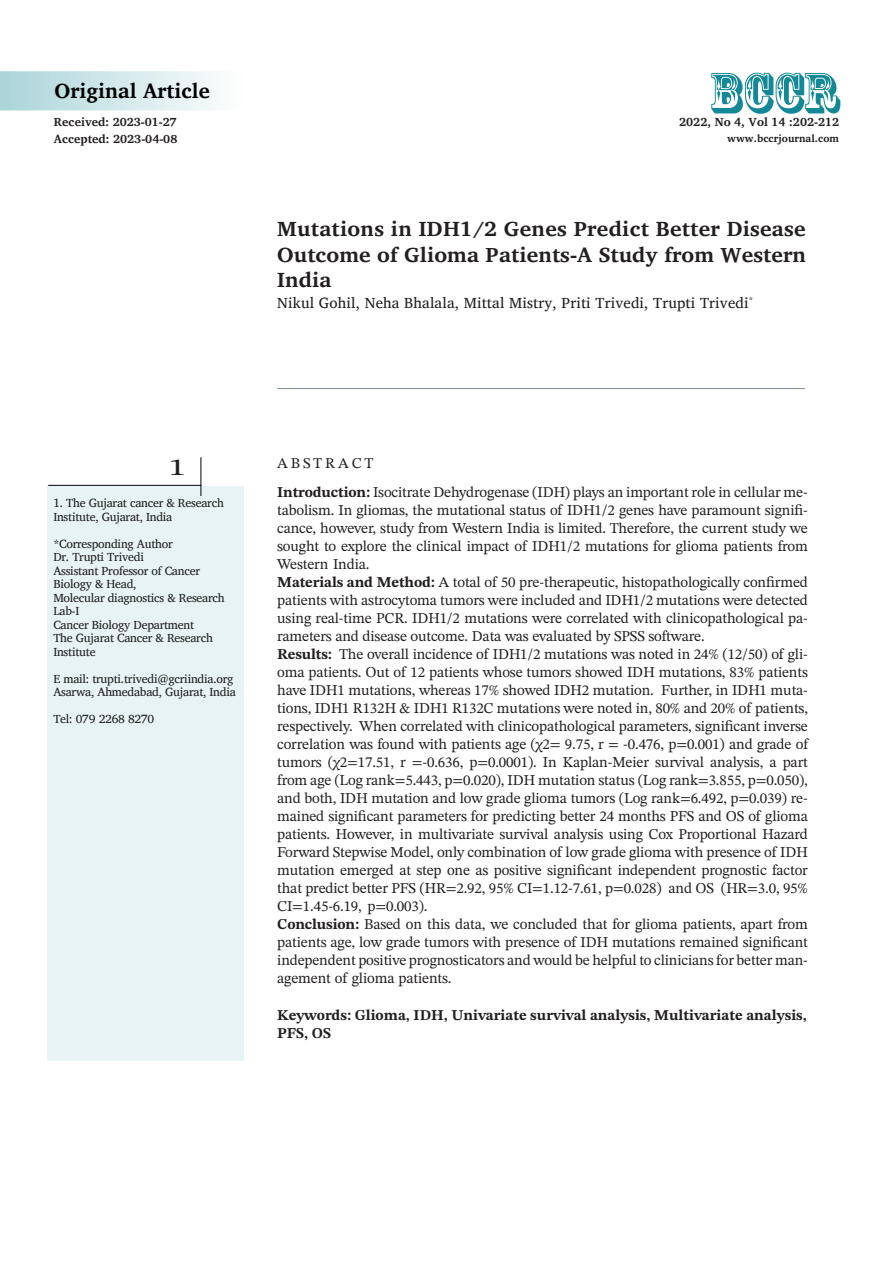
<style>
.page{position:relative;width:893px;height:1263px;background:#fff}
.page>*{position:absolute;margin:0;border:0;box-sizing:border-box;transform-origin:0 0}
.t1{font:54px "Rosewood Std";color:#138997}
.t2{font:24px "STIX Two Text";color:#231f20;scale:1.5 1}
.t3{font:700 21px/25.5px "Charis SIL";color:#231f20;text-align:justify;scale:1.04 1}
.t4{font:700 21px "Charis SIL";color:#000}
.t5{font:15px/18px "STIX Two Math";letter-spacing:-.01em;color:#231f20;text-align:justify}
.t6{font:700 15px/18px "STIX Two Text";color:#231f20}
.t7{font:15px "Charis SIL";letter-spacing:.01em;color:#231f20}
.t8{font:12px/13.5px "Charis SIL";letter-spacing:-.02em;color:#231f20}
.t9{font:700 12px "Charis SIL";color:#231f20}
.t10{font:700 10.5px "Charis SIL";color:#231f20}
.s1{font-family:"STIX Two Text";font-weight:700}
</style>
<div class="page">
<svg style="left:0;top:71px;width:216px;height:40px;background:#d0e7ea"></svg>
<div style="left:48px;top:486px;width:196px;height:575px;background:#e7f3f4"></div>
<hr style="left:48px;top:485px;width:153px;height:1px;background:#000">
<hr style="left:201px;top:457px;width:1px;height:39px;background:#000">
<hr style="left:277px;top:388px;width:528px;height:1px;background:#798f92">
<p class="t4" style="left:55px;top:79px;width:157px">Original Article</p>
<p class="t1" style="left:709px;top:61px;width:131px">BCCR</p>
<p class="t9" style="left:54px;top:114px;width:125px">Received: 2023-01-27</p>
<p class="t9" style="left:679px;top:114px;width:161px">2022, No 4, Vol 14 :202-212</p>
<p class="t9" style="left:54px;top:132px;width:125px">Accepted: 2023-04-08</p>
<p class="t10" style="left:727px;top:132px;width:113px">www.bccrjournal.com</p>
<p class="t3" style="left:277px;top:216px;width:510px">Mutations in IDH1/2 Genes Predict Better Disease Outcome of Glioma Patients-A Study from Western India</p>
<p class="t7" style="left:277px;top:294px;width:477px">Nikul Gohil, Neha Bhalala, Mittal Mistry, Priti Trivedi, Trupti Trivedi<sup>*</sup></p>
<p class="t2" style="left:168px;top:450px;width:13px">1</p>
<p class="t8" style="left:53px;top:496px;width:172px">1. The Gujarat cancer &amp; Research<br>Institute, Gujarat, India</p>
<p class="t8" style="left:53px;top:537px;width:121px">*Corresponding Author</p>
<p class="t8" style="left:53px;top:550px;width:92px">Dr. Trupti Trivedi</p>
<p class="t8" style="left:53px;top:564px;width:148px">Assistant Professor of Cancer<br>Biology &amp; Head,</p>
<p class="t8" style="left:53px;top:591px;width:173px">Molecular diagnostics &amp; Research<br>Lab-I</p>
<p class="t8" style="left:53px;top:618px;width:142px">Cancer Biology Department</p>
<p class="t8" style="left:53px;top:631px;width:161px">The Gujarat Cancer &amp; Research<br>Institute</p>
<p class="t8" style="left:53px;top:672px;width:182px">E mail: trupti.trivedi@gcriindia.org</p>
<p class="t8" style="left:53px;top:685px;width:184px">Asarwa, Ahmedabad, Gujarat, India</p>
<p class="t8" style="left:53px;top:712px;width:103px">Tel: 079 2268 8270</p>
<p class="t5" style="left:277px;top:454px;width:98px">A B S T R A C T</p>
<p class="t5" style="left:277px;top:483px;width:532px"><span class="s1">Introduction:</span> Isocitrate Dehydrogenase (IDH) plays an important role in cellular me&shy;tabolism. In gliomas, the mutational status of IDH1/2 genes have paramount signifi&shy;cance, however, study from Western India is limited. Therefore, the current study we sought to explore the clinical impact of IDH1/2 mutations for glioma patients from Western India.</p>
<p class="t5" style="left:277px;top:573px;width:532px"><span class="s1">Materials and Method:</span> A total of 50 pre-therapeutic, histopathologically confirmed patients with astrocytoma tumors were included and IDH1/2 mutations were detected using real-time PCR. IDH1/2 mutations were correlated with clinicopathological pa&shy;rameters and disease outcome. Data was evaluated by SPSS software.</p>
<p class="t5" style="left:277px;top:645px;width:532px"><span class="s1">Results:</span> The overall incidence of IDH1/2 mutations was noted in 24% (12/50) of gli&shy;oma patients. Out of 12 patients whose tumors showed IDH mutations, 83% patients have IDH1 mutations, whereas 17% showed IDH2 mutation. Further, in IDH1 muta&shy;tions, IDH1 R132H &amp; IDH1 R132C mutations were noted in, 80% and 20% of patients, respectively. When correlated with clinicopathological parameters, significant inverse correlation was found with patients age (χ2= 9.75, r = -0.476, p=0.001) and grade of tumors (χ2=17.51, r =-0.636, p=0.0001). In Kaplan-Meier survival analysis, a part from age (Log rank=5.443, p=0.020), IDH mutation status (Log rank=3.855, p=0.050), and both, IDH mutation and low grade glioma tumors (Log rank=6.492, p=0.039) re&shy;mained significant parameters for predicting better 24 months PFS and OS of glioma patients. However, in multivariate survival analysis using Cox Proportional Hazard Forward Stepwise Model, only combination of low grade glioma with presence of IDH mutation emerged at step one as positive significant independent prognostic factor that predict better PFS (HR=2.92, 95% CI=1.12-7.61, p=0.028) and OS (HR=3.0, 95% CI=1.45-6.19, p=0.003).</p>
<p class="t5" style="left:277px;top:915px;width:532px"><span class="s1">Conclusion:</span> Based on this data, we concluded that for glioma patients, apart from patients age, low grade tumors with presence of IDH mutations remained significant independent positive prognosticators and would be helpful to clinicians for better man&shy;agement of glioma patients.</p>
<p class="t6" style="left:277px;top:1006px;width:531px">Keywords: Glioma, IDH, Univariate survival analysis, Multivariate analysis,<br>PFS, OS</p>
</div>
